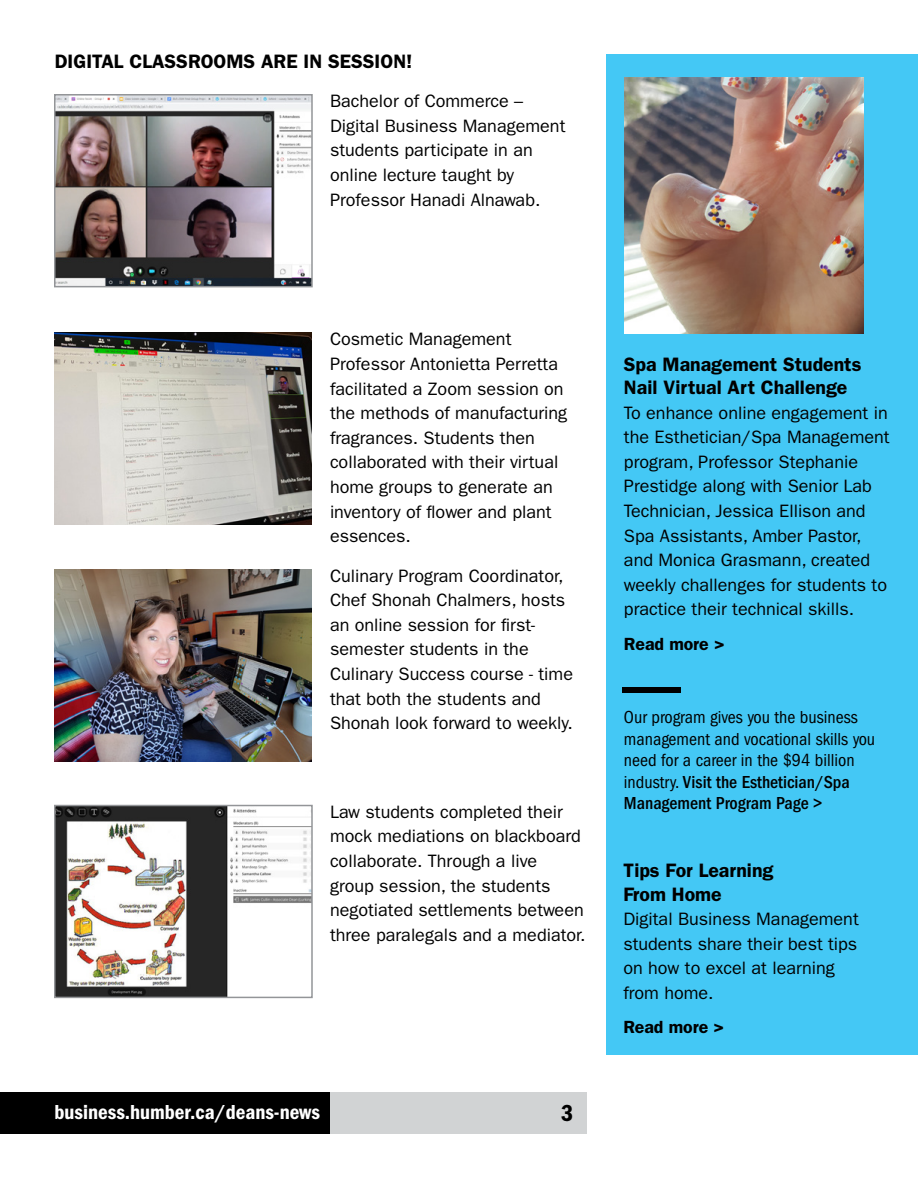
<style>
.page{position:relative;width:918px;height:1188px;background:#fff}
.page>*{position:absolute;margin:0;border:0;box-sizing:border-box;transform-origin:0 0}
.t1{font:24px "ITC Franklin Gothic Std Dm Cd";color:#000}
.t2{font:21px "ITC Franklin Gothic Std Dm Cd";color:#fff}
.t3{font:600 19.5px/23.4px "ITC Franklin Gothic Std";color:#000}
.t4{font:18px/24.6px "ITC Franklin Gothic Std";color:#000}
.t5{font:condensed 18px/21.6px "ITC Franklin Gothic Std";color:#000}
.t6{font:600 17.7px "ITC Franklin Gothic Std";letter-spacing:-.005em;color:#000}
.s1{font-weight:500}
</style>
<div class="page">
<img style="left:57px;top:97px;width:253px;height:187px">
<div style="left:54px;top:94px;width:259px;height:193px;border:2px solid #939598"></div>
<img style="left:54px;top:333px;width:258px;height:192px">
<img style="left:54px;top:569px;width:258px;height:192px">
<img style="left:57px;top:808px;width:253px;height:187px">
<div style="left:54px;top:805px;width:259px;height:193px;border:2px solid #939598"></div>
<div style="left:607px;top:55px;width:311px;height:1000px;background:#44c8f5"></div>
<img style="left:625px;top:78px;width:239px;height:255px">
<div style="left:622px;top:687px;width:59px;height:6px;background:#000"></div>
<div style="left:266px;top:1093px;width:321px;height:41px;background:#d1d3d4"></div>
<div style="left:0;top:1093px;width:330px;height:41px;background:#000"></div>
<p class="t3" style="left:55px;top:50px;width:359px">DIGITAL CLASSROOMS ARE IN SESSION!</p>
<p class="t4" style="left:330px;top:89px;width:237px">Bachelor of Commerce –<br>Digital Business Management students participate in an online lecture taught by<br>Professor Hanadi Alnawab.</p>
<p class="t4" style="left:330px;top:327px;width:239px">Cosmetic Management<br>Professor Antonietta Perretta facilitated a Zoom session on the methods of manufacturing fragrances. Students then collaborated with their virtual home groups to generate an inventory of flower and plant essences.</p>
<p class="t4" style="left:330px;top:563px;width:245px">Culinary Program Coordinator,<br>Chef Shonah Chalmers, hosts an online session for first&shy;semester students in the<br>Culinary Success course - time that both the students and<br>Shonah look forward to weekly.</p>
<p class="t4" style="left:330px;top:800px;width:257px">Law students completed their mock mediations on blackboard collaborate. Through a live group session, the students negotiated settlements between three paralegals and a mediator.</p>
<p class="t2" style="left:55px;top:1100px;width:267px">business.humber.ca/deans-news</p>
<p class="t1" style="left:561px;top:1100px;width:14px">3</p>
<p class="t3" style="left:624px;top:352px;width:239px">Spa Management Students<br>Nail Virtual Art Challenge</p>
<p class="t4" style="left:624px;top:400px;width:267px">To enhance online engagement in the Esthetician/Spa Management program, Professor Stephanie<br>Prestidge along with Senior Lab<br>Technician, Jessica Ellison and<br>Spa Assistants, Amber Pastor, and Monica Grasmann, created weekly challenges for students to practice their technical skills.</p>
<p class="t6" style="left:624px;top:633px;width:102px">Read more &gt;</p>
<p class="t5" style="left:624px;top:706px;width:253px">Our program gives you the business management and vocational skills you need for a career in the $94 billion industry. <span class="s1">Visit the Esthetician/Spa Management Program Page &gt;</span></p>
<p class="t3" style="left:623px;top:859px;width:152px">Tips For Learning</p>
<p class="t3" style="left:623px;top:882px;width:100px">From Home</p>
<p class="t4" style="left:623px;top:907px;width:237px">Digital Business Management students share their best tips on how to excel at learning from home.</p>
<p class="t6" style="left:623px;top:1017px;width:102px">Read more &gt;</p>
</div>
